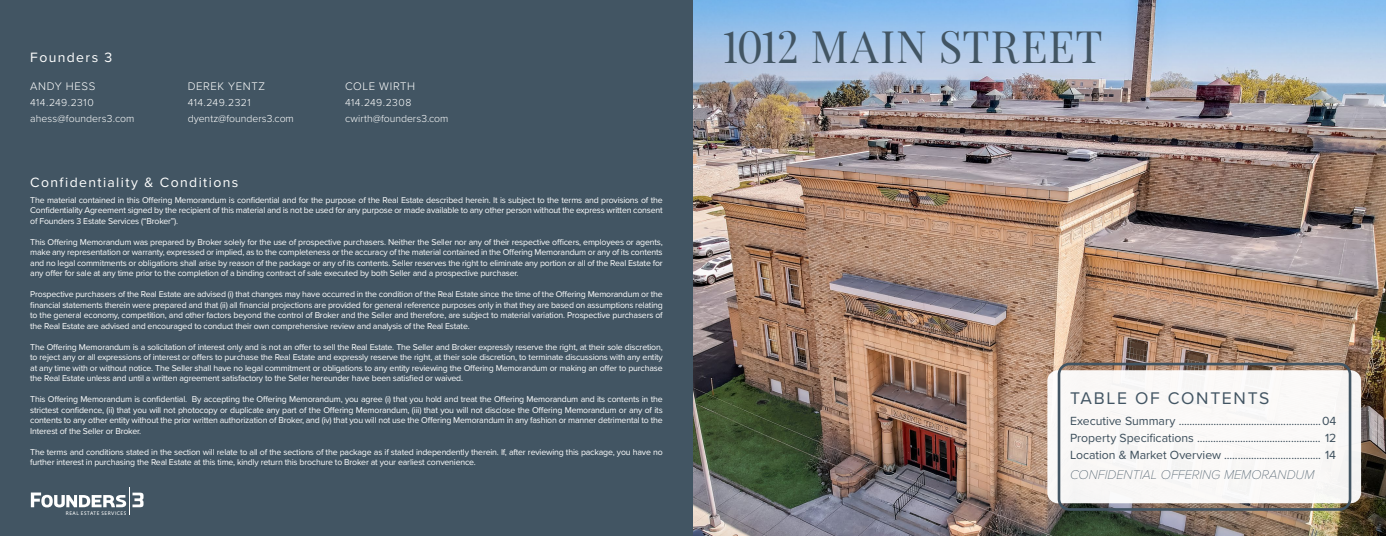
<style>
.page{position:relative;width:1386px;height:536px;background:#fff}
.page>*{position:absolute;margin:0;border:0;box-sizing:border-box;transform-origin:0 0}
.body_text{font:43.75px "Playfair Display";letter-spacing:.015em;color:#425563}
.bodycopy_left{font:17.5px "Proxima Nova";letter-spacing:.095em;color:#425563}
.body_text-2{font:14px "Proxima Nova";letter-spacing:.1em;color:#fff}
.body_text-3{font:italic 100 13.12px "Proxima Nova";color:#425563}
.bodycopy_right{font:12.25px "Proxima Nova";color:#3c4e5b}
.body_text-4{font:300 11.38px "Proxima Nova";letter-spacing:.05em;color:#fff}
.body_text-5{font:300 10.5px "Proxima Nova";letter-spacing:.005em;color:#fff}
.body_text-6{font:300 10.5px "Proxima Nova";letter-spacing:.035em;color:#fff}
.t1{font:8.75px/10.5px "Proxima Nova";letter-spacing:-.02em;color:#fff;text-align:justify}
.t2{font:5.25px "Niveau Grotesk";letter-spacing:.095em;color:#fff}
</style>
<div class="page">
<img style="left:693px;top:0;width:693px;height:536px">
<div style="left:0;top:0;width:693px;height:535px;background:#425563"></div>
<svg style="left:31px;top:487px;width:113px;height:27px"></svg>
<div style="left:1047px;top:370px;width:314px;height:133px;background:#faf8f7;border-radius:10px"></div>
<div style="left:1058px;top:362px;width:293px;height:148px;border:3px solid #425563;border-radius:10px"></div>
<p class="body_text-2" style="left:30px;top:47px;width:84px">Founders 3</p>
<p class="body_text-4" style="left:30px;top:78px;width:67px">ANDY HESS</p>
<p class="body_text-4" style="left:188px;top:78px;width:79px">DEREK YENTZ</p>
<p class="body_text-4" style="left:345px;top:78px;width:71px">COLE WIRTH</p>
<p class="body_text-6" style="left:30px;top:95px;width:65px">414.249.2310</p>
<p class="body_text-6" style="left:188px;top:95px;width:64px">414.249.2321</p>
<p class="body_text-6" style="left:345px;top:95px;width:68px">414.249.2308</p>
<p class="body_text-5" style="left:30px;top:110px;width:106px">ahess@founders3.com</p>
<p class="body_text-5" style="left:188px;top:110px;width:108px">dyentz@founders3.com</p>
<p class="body_text-5" style="left:345px;top:110px;width:105px">cwirth@founders3.com</p>
<p class="body_text-2" style="left:30px;top:172px;width:210px">Confidentiality &amp; Conditions</p>
<p class="t1" style="left:30px;top:194px;width:634px">The material contained in this Offering Memorandum is confidential and for the purpose of the Real Estate described herein. It is subject to the terms and provisions of the Confidentiality Agreement signed by the recipient of this material and is not be used for any purpose or made available to any other person without the express written consent of Founders 3 Estate Services (“Broker”).</p>
<p class="t1" style="left:30px;top:236px;width:634px">This Offering Memorandum was prepared by Broker solely for the use of prospective purchasers. Neither the Seller nor any of their respective officers, employees or agents, make any representation or warranty, expressed or implied, as to the completeness or the accuracy of the material contained in the Offering Memorandum or any of its contents and no legal commitments or obligations shall arise by reason of the package or any of its contents. Seller reserves the right to eliminate any portion or all of the Real Estate for any offer for sale at any time prior to the completion of a binding contract of sale executed by both Seller and a prospective purchaser.</p>
<p class="t1" style="left:30px;top:288px;width:634px">Prospective purchasers of the Real Estate are advised (i) that changes may have occurred in the condition of the Real Estate since the time of the Offering Memorandum or the financial statements therein were prepared and that (ii) all financial projections are provided for general reference purposes only in that they are based on assumptions relating to the general economy, competition, and other factors beyond the control of Broker and the Seller and therefore, are subject to material variation. Prospective purchasers of the Real Estate are advised and encouraged to conduct their own comprehensive review and analysis of the Real Estate.</p>
<p class="t1" style="left:30px;top:341px;width:634px">The Offering Memorandum is a solicitation of interest only and is not an offer to sell the Real Estate. The Seller and Broker expressly reserve the right, at their sole discretion, to reject any or all expressions of interest or offers to purchase the Real Estate and expressly reserve the right, at their sole discretion, to terminate discussions with any entity at any time with or without notice. The Seller shall have no legal commitment or obligations to any entity reviewing the Offering Memorandum or making an offer to purchase the Real Estate unless and until a written agreement satisfactory to the Seller hereunder have been satisfied or waived.</p>
<p class="t1" style="left:30px;top:393px;width:634px">This Offering Memorandum is confidential. By accepting the Offering Memorandum, you agree (i) that you hold and treat the Offering Memorandum and its contents in the strictest confidence, (ii) that you will not photocopy or duplicate any part of the Offering Memorandum, (iii) that you will not disclose the Offering Memorandum or any of its contents to any other entity without the prior written authorization of Broker, and (iv) that you will not use the Offering Memorandum in any fashion or manner detrimental to the Interest of the Seller or Broker.</p>
<p class="t1" style="left:30px;top:446px;width:634px">The terms and conditions stated in the section will relate to all of the sections of the package as if stated independently therein. If, after reviewing this package, you have no further interest in purchasing the Real Estate at this time, kindly return this brochure to Broker at your earliest convenience.</p>
<p class="t2" style="left:66px;top:509px;width:62px">REAL ESTATE SERVICES</p>
<p class="body_text" style="left:723px;top:12px;width:381px">1012 MAIN STREET</p>
<p class="bodycopy_left" style="left:1070px;top:385px;width:201px">TABLE OF CONTENTS</p>
<p class="bodycopy_right" style="left:1070px;top:411px;width:268px">Executive Summary .....................................................04</p>
<p class="bodycopy_right" style="left:1070px;top:428px;width:268px">Property Specifications .............................................. 12</p>
<p class="bodycopy_right" style="left:1070px;top:445px;width:268px">Location &amp; Market Overview .................................... 14</p>
<p class="body_text-3" style="left:1070px;top:465px;width:246px">CONFIDENTIAL OFFERING MEMORANDUM</p>
</div>
